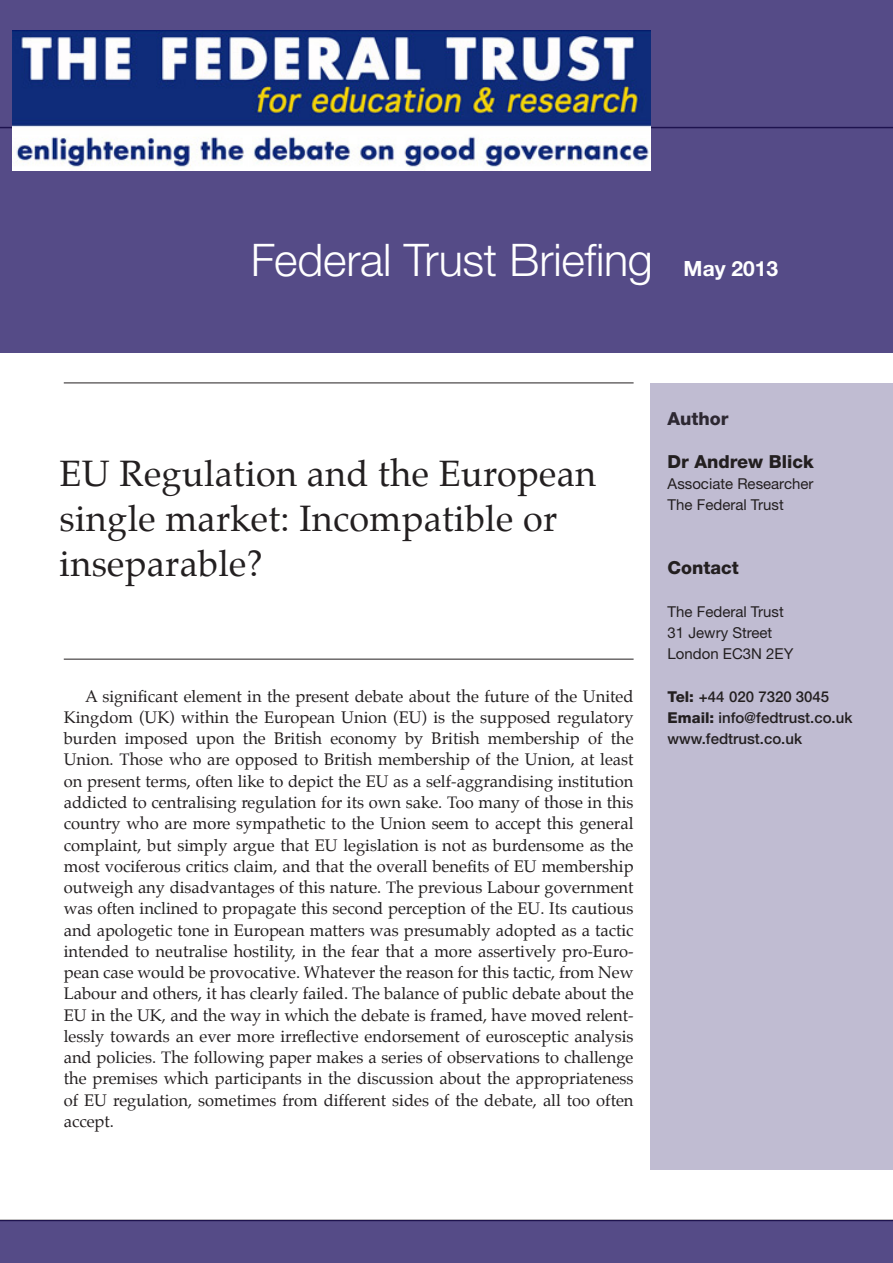
<style>
.page{position:relative;width:893px;height:1263px;background:#fff}
.page>*{position:absolute;margin:0;border:0;box-sizing:border-box;transform-origin:0 0}
.t1{font:300 45px "Helvetica Neue LT Std";letter-spacing:-.005em;color:#fff}
.Headline{font:36px "Palatino";letter-spacing:.01em;color:#231f20}
.t2{font:700 21px "Helvetica Neue LT Std";color:#fff}
.Helvetica_Body_1st{font:800 18px "Helvetica Neue LT Std";color:#231f20}
.Subheading{font:800 18px "Helvetica Neue LT Std";color:#2d2832}
.Palatino_Body_2nd{font:16.5px/21.3px "Palatino";color:#231f20;text-align:justify}
.Helvetica_Body_1st-2{font:15px "Helvetica Neue LT Std";color:#231f20}
.Helvetica_Body_1st-3{font:500 15px "Helvetica Neue LT Std";color:#231f20}
.s1{font-weight:800}
</style>
<div class="page">
<div style="left:0;top:0;width:893px;height:353px;background:#554b87"></div>
<div style="left:651px;top:383px;width:242px;height:787px;background:#c0bcd2"></div>
<div style="left:0;top:1220px;width:893px;height:43px;background:#554b87"></div>
<hr style="left:64px;top:659px;width:570px;height:1px;background:#231f20">
<hr style="left:64px;top:383px;width:570px;height:1px;background:#231f20">
<img style="left:12px;top:31px;width:639px;height:139px">
<p class="t1" style="left:251px;top:233px;width:403px">Federal Trust Briefing</p>
<p class="t2" style="left:684px;top:256px;width:96px">May 2013</p>
<p class="Headline" style="left:60px;top:444px;width:538px">EU Regulation and the European</p>
<p class="Headline" style="left:60px;top:489px;width:499px">single market: Incompatible or</p>
<p class="Headline" style="left:60px;top:534px;width:205px">inseparable?</p>
<p class="Palatino_Body_2nd" style="left:64px;top:685px;width:571px;text-indent:21px">A significant element in the present debate about the future of the United Kingdom (UK) within the European Union (EU) is the supposed regulatory burden imposed upon the British economy by British membership of the Union. Those who are opposed to British membership of the Union, at least on present terms, often like to depict the EU as a self-aggrandising institution addicted to centralising regulation for its own sake. Too many of those in this country who are more sympathetic to the Union seem to accept this general complaint, but simply argue that EU legislation is not as burdensome as the most vociferous critics claim, and that the overall benefits of EU membership outweigh any disadvantages of this nature. The previous Labour government was often inclined to propagate this second perception of the EU. Its cautious and apologetic tone in European matters was presumably adopted as a tactic intended to neutralise hostility, in the fear that a more assertively pro-Euro&shy;pean case would be provocative. Whatever the reason for this tactic, from New Labour and others, it has clearly failed. The balance of public debate about the EU in the UK, and the way in which the debate is framed, have moved relent&shy;lessly towards an ever more irreflective endorsement of eurosceptic analysis and policies. The following paper makes a series of observations to challenge the premises which participants in the discussion about the appropriateness of EU regulation, sometimes from different sides of the debate, all too often accept.</p>
<p class="Subheading" style="left:668px;top:408px;width:63px">Author</p>
<p class="Helvetica_Body_1st" style="left:668px;top:451px;width:148px">Dr Andrew Blick</p>
<p class="Helvetica_Body_1st-2" style="left:668px;top:475px;width:147px">Associate Researcher</p>
<p class="Helvetica_Body_1st-2" style="left:668px;top:496px;width:118px">The Federal Trust</p>
<p class="Helvetica_Body_1st" style="left:668px;top:557px;width:73px">Contact</p>
<p class="Helvetica_Body_1st-2" style="left:668px;top:602px;width:118px">The Federal Trust</p>
<p class="Helvetica_Body_1st-2" style="left:668px;top:624px;width:106px">31 Jewry Street</p>
<p class="Helvetica_Body_1st-2" style="left:668px;top:645px;width:127px">London EC3N 2EY</p>
<p class="Helvetica_Body_1st-3" style="left:668px;top:687px;width:163px"><span class="s1">Tel:</span> +44 020 7320 3045</p>
<p class="Helvetica_Body_1st-3" style="left:668px;top:709px;width:186px"><span class="s1">Email:</span> info@fedtrust.co.uk</p>
<p class="Helvetica_Body_1st-3" style="left:668px;top:730px;width:136px">www.fedtrust.co.uk</p>
</div>
